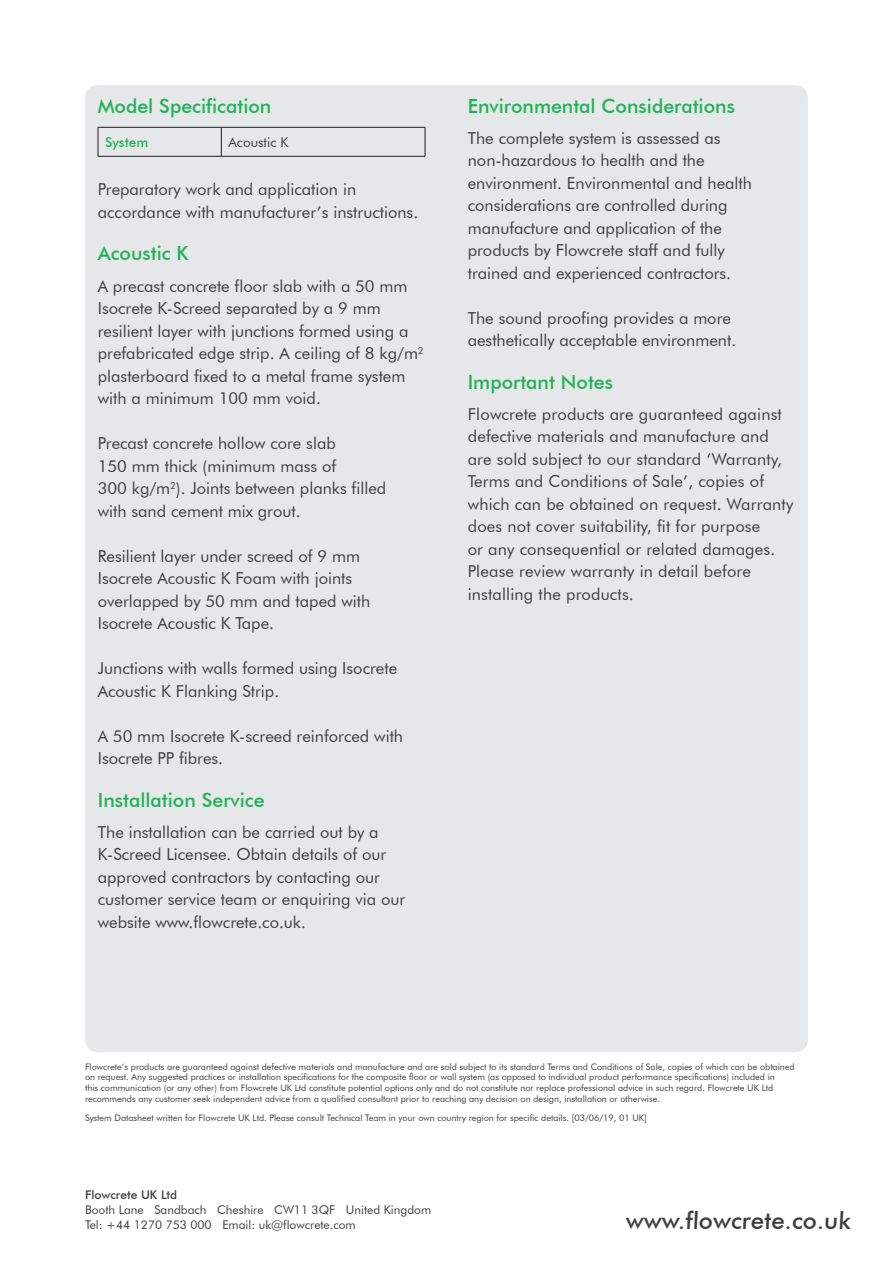
<style>
.page{position:relative;width:893px;height:1263px;background:#fff}
.page>*{position:absolute;margin:0;border:0;box-sizing:border-box;transform-origin:0 0}
.t1{font:500 24px "Futura BT";color:#3e3e3f}
.t2{font:500 19.5px "Futura BT";color:#21b259}
.t3{font:16.5px/22.5px "Futura BT";color:#3e3e3f}
.t4{font:13.5px "Futura BT";color:#3e3e3f}
.t5{font:500 13.5px "Futura BT";color:#21b259}
.t6{font:12px/15px "Futura BT";color:#3e3e3f}
.t7{font:500 12px "Futura BT";color:#3e3e3f}
.t8{font:9px/10.8px "Futura BT";color:#3e3e3f}
</style>
<div class="page">
<div style="left:85px;top:85px;width:723px;height:967px;background:#e6e7e9;border-radius:13px"></div>
<hr style="left:98px;top:127px;width:123px;height:1px;background:#231f20">
<svg style="left:98px;top:127px;width:1px;height:29px"></svg>
<hr style="left:221px;top:127px;width:204px;height:1px;background:#231f20">
<svg style="left:221px;top:127px;width:1px;height:29px"></svg>
<svg style="left:425px;top:127px;width:1px;height:29px"></svg>
<hr style="left:98px;top:156px;width:123px;height:1px;background:#231f20">
<hr style="left:221px;top:156px;width:204px;height:1px;background:#231f20">
<p class="t2" style="left:98px;top:94px;width:175px">Model Specification</p>
<p class="t5" style="left:105px;top:134px;width:44px">System</p>
<p class="t4" style="left:229px;top:134px;width:61px">Acoustic K</p>
<p class="t3" style="left:98px;top:178px;width:322px">Preparatory work and application in accordance with manufacturer’s instructions.</p>
<p class="t2" style="left:98px;top:242px;width:92px">Acoustic K</p>
<p class="t3" style="left:98px;top:274px;width:327px">A precast concrete floor slab with a 50 mm Isocrete K-Screed separated by a 9 mm resilient layer with junctions formed using a prefabricated edge strip. A ceiling of 8 kg/m<sup>2 </sup>plasterboard fixed to a metal frame system with a minimum 100 mm void.</p>
<p class="t3" style="left:98px;top:432px;width:290px">Precast concrete hollow core slab<br>150 mm thick (minimum mass of<br>300 kg/m<sup>2</sup>). Joints between planks filled with sand cement mix grout.</p>
<p class="t3" style="left:98px;top:544px;width:274px">Resilient layer under screed of 9 mm<br>Isocrete Acoustic K Foam with joints overlapped by 50 mm and taped with<br>Isocrete Acoustic K Tape.</p>
<p class="t3" style="left:98px;top:657px;width:301px">Junctions with walls formed using Isocrete<br>Acoustic K Flanking Strip.</p>
<p class="t3" style="left:98px;top:724px;width:307px">A 50 mm Isocrete K-screed reinforced with<br>Isocrete PP fibres.</p>
<p class="t2" style="left:98px;top:788px;width:168px">Installation Service</p>
<p class="t3" style="left:98px;top:820px;width:309px">The installation can be carried out by a K-Screed Licensee. Obtain details of our approved contractors by contacting our customer service team or enquiring via our website www.flowcrete.co.uk.</p>
<p class="t2" style="left:468px;top:94px;width:269px">Environmental Considerations</p>
<p class="t3" style="left:468px;top:126px;width:286px">The complete system is assessed as non-hazardous to health and the environment. Environmental and health considerations are controlled during manufacture and application of the products by Flowcrete staff and fully trained and experienced contractors.</p>
<p class="t3" style="left:468px;top:306px;width:270px">The sound proofing provides a more aesthetically acceptable environment.</p>
<p class="t2" style="left:468px;top:370px;width:147px">Important Notes</p>
<p class="t3" style="left:468px;top:402px;width:327px">Flowcrete products are guaranteed against defective materials and manufacture and are sold subject to our standard ‘Warranty, Terms and Conditions of Sale’, copies of which can be obtained on request. Warranty does not cover suitability, fit for purpose<br>or any consequential or related damages.<br>Please review warranty in detail before installing the products.</p>
<p class="t8" style="left:85px;top:1061px;width:711px">Flowcrete’s products are guaranteed against defective materials and manufacture and are sold subject to its standard Terms and Conditions of Sale, copies of which can be obtained on request. Any suggested practices or installation specifications for the composite floor or wall system (as opposed to individual product performance specifications) included in<br>this communication (or any other) from Flowcrete UK Ltd constitute potential options only and do not constitute nor replace professional advice in such regard. Flowcrete UK Ltd recommends any customer seek independent advice from a qualified consultant prior to reaching any decision on design, installation or otherwise.</p>
<p class="t8" style="left:85px;top:1113px;width:563px">System Datasheet written for Flowcrete UK Ltd. Please consult Technical Team in your own country region for specific details. [03/06/19, 01 UK]</p>
<p class="t7" style="left:85px;top:1187px;width:94px">Flowcrete UK Ltd</p>
<p class="t6" style="left:85px;top:1202px;width:348px">Booth Lane Sandbach Cheshire CW11 3QF United Kingdom<br>Tel: +44 1270 753 000 Email: uk@flowcrete.com</p>
<h1 class="t1" style="left:625px;top:1206px;width:226px">www.flowcrete.co.uk</h1>
</div>
